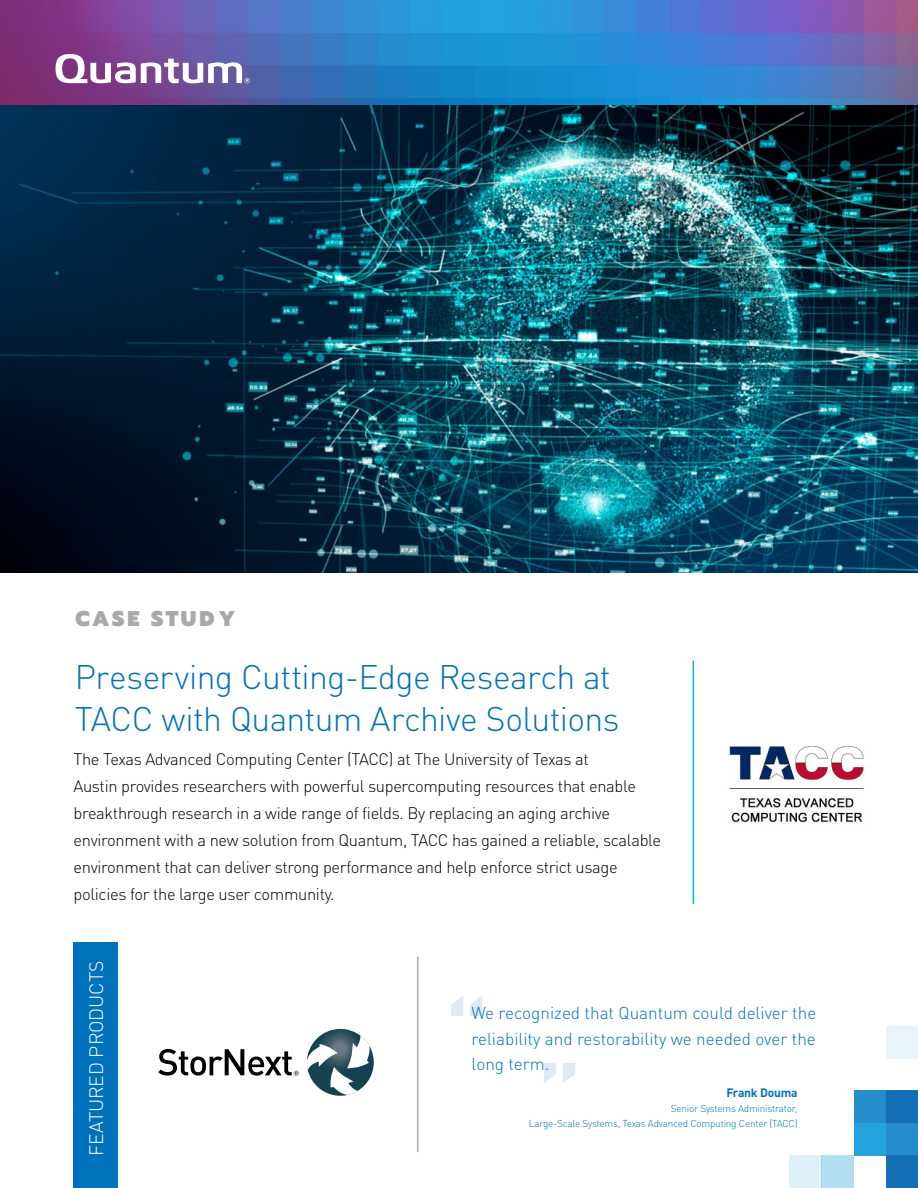
<style>
.page{position:relative;width:918px;height:1188px;background:#fff}
.page>*{position:absolute;margin:0;border:0;box-sizing:border-box;transform-origin:0 0}
.t1{font:700 90.15px "DIN Pro";color:#e1e8f6}
.t2{font:300 33.75px/42px "DIN Pro";letter-spacing:-.02em;color:#0072bc}
.t3{font:900 21.3px "Prompt";letter-spacing:.12em;color:#a7a9ac}
.t4{font:300 19.2px "DIN Pro";letter-spacing:-.01em;color:#fff}
.t5{font:300 17.1px/25.7px "DIN Pro";color:#0072bc;text-align:justify}
.t6{font:300 16.5px/27px "DIN Pro";letter-spacing:-.02em;color:#000}
.t7{font:700 12.15px "DIN Pro";letter-spacing:-.02em;color:#0072bc}
.t8{font:300 9.9px/15.1px "DIN Pro";letter-spacing:-.02em;color:#0072bc;text-align:right}
</style>
<div class="page">
<img style="left:0;top:0;width:918px;height:106px">
<svg style="left:56px;top:54px;width:194px;height:29px"></svg>
<div style="left:73px;top:942px;width:45px;height:246px;background:#0072bc"></div>
<hr style="left:418px;top:957px;width:1px;height:195px;background:#808285">
<hr style="left:693px;top:660px;width:1px;height:244px;background:#00b6f1">
<img style="left:0;top:106px;width:918px;height:466px">
<img style="left:729px;top:745px;width:135px;height:78px">
<svg style="left:307px;top:1029px;width:64px;height:67px"></svg>
<svg style="left:158px;top:1049px;width:141px;height:27px"></svg>
<div style="left:854px;top:1091px;width:32px;height:32px;background:#258dcc"></div>
<div style="left:854px;top:1123px;width:32px;height:33px;background:#24a2dc"></div>
<div style="left:886px;top:1091px;width:32px;height:32px;background:#146fb5"></div>
<div style="left:886px;top:1123px;width:32px;height:33px;background:#258dcc"></div>
<div style="left:886px;top:1156px;width:32px;height:32px;background:#146fb5"></div>
<div style="left:822px;top:1156px;width:32px;height:32px;background:#b2def2"></div>
<div style="left:886px;top:1026px;width:32px;height:32px;background:#e9f3fa"></div>
<div style="left:789px;top:1156px;width:33px;height:32px;background:#def1f9"></div>
<p class="t3" style="left:76px;top:602px;width:161px">CASE STUDY</p>
<p class="t2" style="left:75px;top:653px;width:546px">Preserving Cutting-Edge Research at<br>TACC with Quantum Archive Solutions</p>
<p class="t6" style="left:73px;top:744px;width:589px">The Texas Advanced Computing Center (TACC) at The University of Texas at<br>Austin provides researchers with powerful supercomputing resources that enable breakthrough research in a wide range of fields. By replacing an aging archive environment with a new solution from Quantum, TACC has gained a reliable, scalable environment that can deliver strong performance and help enforce strict usage policies for the large user community.</p>
<p class="t4" style="left:81px;top:1156px;width:197px;rotate:-90deg">FEATURED PRODUCTS</p>
<p class="t1" style="left:445px;top:961px;width:45px">“</p>
<p class="t5" style="left:472px;top:999px;width:346px">We recognized that Quantum could deliver the reliability and restorability we needed over the long term.</p>
<p class="t7" style="left:726px;top:1082px;width:73px">Frank Douma</p>
<p class="t8" style="left:529px;top:1100px;width:270px">Senior Systems Administrator,<br>Large-Scale Systems, Texas Advanced Computing Center (TACC)</p>
<p class="t1" style="left:538px;top:1019px;width:45px">”</p>
</div>
